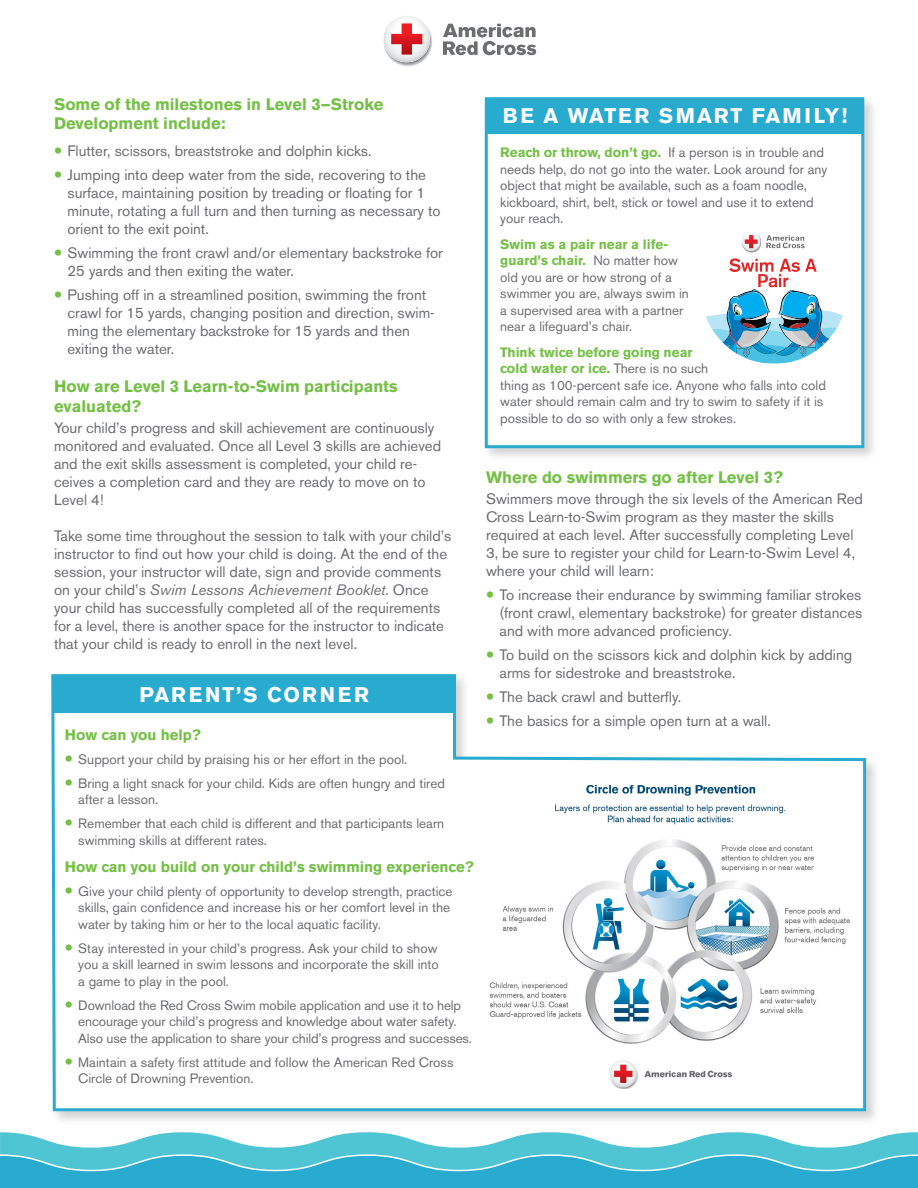
<style>
.page{position:relative;width:918px;height:1188px;background:#fff}
.page>*{position:absolute;margin:0;border:0;box-sizing:border-box;transform-origin:0 0}
.t1{font:700 21px "Akzidenz Grotesk BE";letter-spacing:.09em;color:#fff}
.t2{font:700 21px "Akzidenz Grotesk BE";letter-spacing:.11em;color:#fff}
.A_Head{font:700 16.5px/19.8px "Akzidenz Grotesk BE";color:#74bf45}
.txt{font:15px/18px "Akzidenz Grotesk BE";color:#6c6d70}
.BL{font:15px/18px "Akzidenz Grotesk BE";color:#6c6d70}
.Box-head{font:700 15px "Akzidenz Grotesk BE";color:#74bf45}
.Box_BL{font:13.5px/16.5px "Akzidenz Grotesk BE";color:#6c6d70}
.Txt-box{font:13.5px/16.5px "Akzidenz Grotesk BE";color:#6c6d70}
.s1{font-size:24px;color:#74bf45}
.s2{font-style:italic}
.s3{font-weight:700;color:#74bf45}
</style>
<div class="page">
<svg style="left:0;top:1132px;width:918px;height:22px;fill:#4fc4d2"></svg>
<svg style="left:0;top:1154px;width:918px;height:34px;background:#3bb3d1"></svg>
<svg style="left:383px;top:16px;width:154px;height:50px"></svg>
<div style="left:49px;top:672px;width:831px;height:454px;background:#6c6d70;opacity:.3"></div>
<svg style="left:50px;top:673px;width:818px;height:440px"></svg>
<div style="left:52px;top:677px;width:402px;height:36px;background:#29aacf"></div>
<img style="left:484px;top:785px;width:370px;height:304px">
<div style="left:483px;top:95px;width:395px;height:367px;background:#6c6d70;opacity:.3"></div>
<div style="left:485px;top:97px;width:379px;height:351px;background:#fff;border:3px solid #29aacf"></div>
<div style="left:486px;top:98px;width:378px;height:36px;background:#29aacf"></div>
<svg style="left:706px;top:232px;width:137px;height:132px"></svg>
<p class="A_Head" style="left:54px;top:94px;width:331px">Some of the milestones in Level 3—Stroke<br>Development include:</p>
<p class="BL" style="left:54px;top:142px;width:319px"><span class="s1">•</span> Flutter, scissors, breaststroke and dolphin kicks.</p>
<p class="BL" style="left:68px;top:166px;width:375px;text-indent:-14px"><span class="s1">•</span> Jumping into deep water from the side, recovering to the surface, maintaining position by treading or floating for 1 minute, rotating a full turn and then turning as necessary to orient to the exit point.</p>
<p class="BL" style="left:68px;top:244px;width:377px;text-indent:-14px"><span class="s1">•</span> Swimming the front crawl and/or elementary backstroke for<br>25 yards and then exiting the water.</p>
<p class="BL" style="left:68px;top:286px;width:369px;text-indent:-14px"><span class="s1">•</span> Pushing off in a streamlined position, swimming the front crawl for 15 yards, changing position and direction, swim&shy;ming the elementary backstroke for 15 yards and then exiting the water.</p>
<p class="A_Head" style="left:54px;top:377px;width:345px">How are Level 3 Learn-to-Swim participants evaluated?</p>
<p class="txt" style="left:54px;top:419px;width:389px">Your child’s progress and skill achievement are continuously monitored and evaluated. Once all Level 3 skills are achieved and the exit skills assessment is completed, your child re&shy;ceives a completion card and they are ready to move on to Level 4!</p>
<p class="txt" style="left:54px;top:527px;width:399px">Take some time throughout the session to talk with your child’s instructor to find out how your child is doing. At the end of the session, your instructor will date, sign and provide comments on your child’s <span class="s2">Swim Lessons Achievement Booklet.</span> Once your child has successfully completed all of the requirements for a level, there is another space for the instructor to indicate that your child is ready to enroll in the next level.</p>
<p class="t2" style="left:139px;top:682px;width:231px">PARENT’S CORNER</p>
<p class="Box-head" style="left:65px;top:726px;width:138px">How can you help?</p>
<p class="Box_BL" style="left:65px;top:751px;width:344px"><span class="s1">•</span> Support your child by praising his or her effort in the pool.</p>
<p class="Box_BL" style="left:78px;top:775px;width:368px;text-indent:-14px"><span class="s1">•</span> Bring a light snack for your child. Kids are often hungry and tired after a lesson.</p>
<p class="Box_BL" style="left:78px;top:816px;width:367px;text-indent:-14px"><span class="s1">•</span> Remember that each child is different and that participants learn swimming skills at different rates.</p>
<p class="Box-head" style="left:65px;top:858px;width:411px">How can you build on your child’s swimming experience?</p>
<p class="Box_BL" style="left:78px;top:883px;width:376px;text-indent:-14px"><span class="s1">•</span> Give your child plenty of opportunity to develop strength, practice skills, gain confidence and increase his or her comfort level in the water by taking him or her to the local aquatic facility.</p>
<p class="Box_BL" style="left:78px;top:940px;width:362px;text-align:justify;text-indent:-14px"><span class="s1">•</span> Stay interested in your child’s progress. Ask your child to show you a skill learned in swim lessons and incorporate the skill into a game to play in the pool.</p>
<p class="Box_BL" style="left:78px;top:997px;width:395px;text-indent:-14px"><span class="s1">•</span> Download the Red Cross Swim mobile application and use it to help encourage your child’s progress and knowledge about water safety.<br>Also use the application to share your child’s progress and successes.</p>
<p class="Box_BL" style="left:78px;top:1054px;width:377px;text-indent:-14px"><span class="s1">•</span> Maintain a safety first attitude and follow the American Red Cross<br>Circle of Drowning Prevention.</p>
<p class="t1" style="left:503px;top:104px;width:346px">BE A WATER SMART FAMILY!</p>
<p class="Txt-box" style="left:500px;top:144px;width:329px"><span class="s3">Reach or throw, don’t go.</span> If a person is in trouble and needs help, do not go into the water. Look around for any object that might be available, such as a foam noodle, kickboard, shirt, belt, stick or towel and use it to extend your reach.</p>
<p class="Txt-box" style="left:500px;top:236px;width:190px"><span class="s3">Swim as a pair near a life&shy;guard’s chair.</span> No matter how old you are or how strong of a swimmer you are, always swim in a supervised area with a partner near a lifeguard’s chair.</p>
<p class="Txt-box" style="left:500px;top:344px;width:327px"><span class="s3">Think twice before going near<br>cold water or ice.</span> There is no such<br>thing as 100-percent safe ice. Anyone who falls into cold water should remain calm and try to swim to safety if it is possible to do so with only a few strokes.</p>
<p class="A_Head" style="left:486px;top:468px;width:298px">Where do swimmers go after Level 3?</p>
<p class="txt" style="left:486px;top:490px;width:378px">Swimmers move through the six levels of the American Red Cross Learn-to-Swim program as they master the skills required at each level. After successfully completing Level 3, be sure to register your child for Learn-to-Swim Level 4, where your child will learn:</p>
<p class="BL" style="left:500px;top:586px;width:364px;text-align:justify;text-indent:-14px"><span class="s1">•</span> To increase their endurance by swimming familiar strokes (front crawl, elementary backstroke) for greater distances and with more advanced proficiency.</p>
<p class="BL" style="left:500px;top:646px;width:354px;text-indent:-14px"><span class="s1">•</span> To build on the scissors kick and dolphin kick by adding arms for sidestroke and breaststroke.</p>
<p class="BL" style="left:486px;top:688px;width:197px"><span class="s1">•</span> The back crawl and butterfly.</p>
<p class="BL" style="left:486px;top:712px;width:286px"><span class="s1">•</span> The basics for a simple open turn at a wall.</p>
</div>
